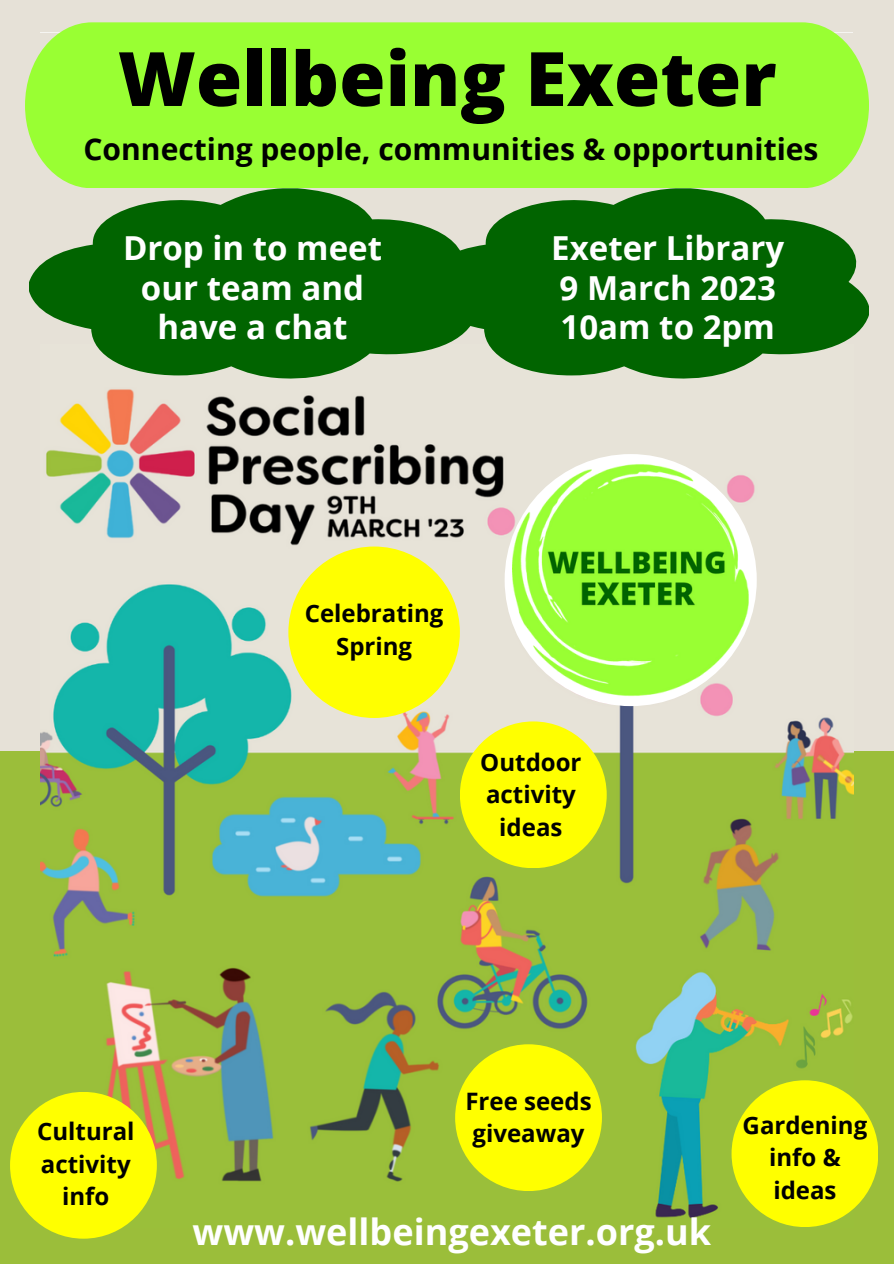
<style>
.page{position:relative;width:894px;height:1264px;background:#fff}
.page>*{position:absolute;margin:0;border:0;box-sizing:border-box;transform-origin:0 0}
.t1{font:800 75px "Open Sans";color:#000}
.t2{font:700 36px "Open Sans";color:#fff}
.t3{font:700 33px/39.5px "Open Sans";color:#fff;text-align:center}
.t4{font:700 30px "Open Sans";color:#000}
.t5{font:700 24px/32.7px "Open Sans";color:#000;text-align:center}
</style>
<div class="page">
<div style="left:0;top:0;width:893px;height:761px;background:#e6e1d7"></div>
<div style="left:0;top:752px;width:893px;height:511px;background:#9bbe3a"></div>
<img style="left:41px;top:378px;width:811px;height:848px">
<div style="left:504px;top:454px;width:252px;height:252px;background:#fff;border-radius:50%"></div>
<img style="left:512px;top:462px;width:236px;height:235px">
<div style="left:25px;top:22px;width:843px;height:166px;background:#9f3"></div>
<svg style="left:29px;top:188px;width:393px;height:190px;fill:#016400"></svg>
<svg style="left:422px;top:188px;width:446px;height:190px;fill:#016400"></svg>
<div style="left:460px;top:721px;width:146px;height:147px;background:#ff0;border-radius:50%"></div>
<div style="left:731px;top:1080px;width:147px;height:146px;background:#ff0;border-radius:50%"></div>
<div style="left:288px;top:546px;width:172px;height:172px;background:#ff0;border-radius:50%"></div>
<div style="left:455px;top:1044px;width:146px;height:146px;background:#ff0;border-radius:50%"></div>
<div style="left:10px;top:1091px;width:147px;height:147px;background:#ff0;border-radius:50%"></div>
<h1 class="t1" style="left:118px;top:26px;width:660px">Wellbeing Exeter</h1>
<p class="t4" style="left:83px;top:128px;width:736px">Connecting people, communities &amp; opportunities</p>
<h3 class="t3" style="left:123px;top:228px;width:260px">Drop in to meet our team and have a chat</h3>
<h3 class="t3" style="left:551px;top:228px;width:234px;text-align:left">Exeter Library<br>9 March 2023<br>10am to 2pm</h3>
<p class="t5" style="left:304px;top:596px;width:140px">Celebrating<br>Spring</p>
<p class="t5" style="left:480px;top:745px;width:103px">Outdoor activity ideas</p>
<p class="t5" style="left:465px;top:1084px;width:128px">Free seeds</p>
<p class="t5" style="left:37px;top:1114px;width:99px">Cultural</p>
<p class="t5" style="left:472px;top:1116px;width:113px">giveaway</p>
<p class="t5" style="left:41px;top:1146px;width:91px">activity info</p>
<h2 class="t2" style="left:192px;top:1206px;width:520px">www.wellbeingexeter.org.uk</h2>
<p class="t5" style="left:742px;top:1108px;width:126px">Gardening info &amp; ideas</p>
</div>
